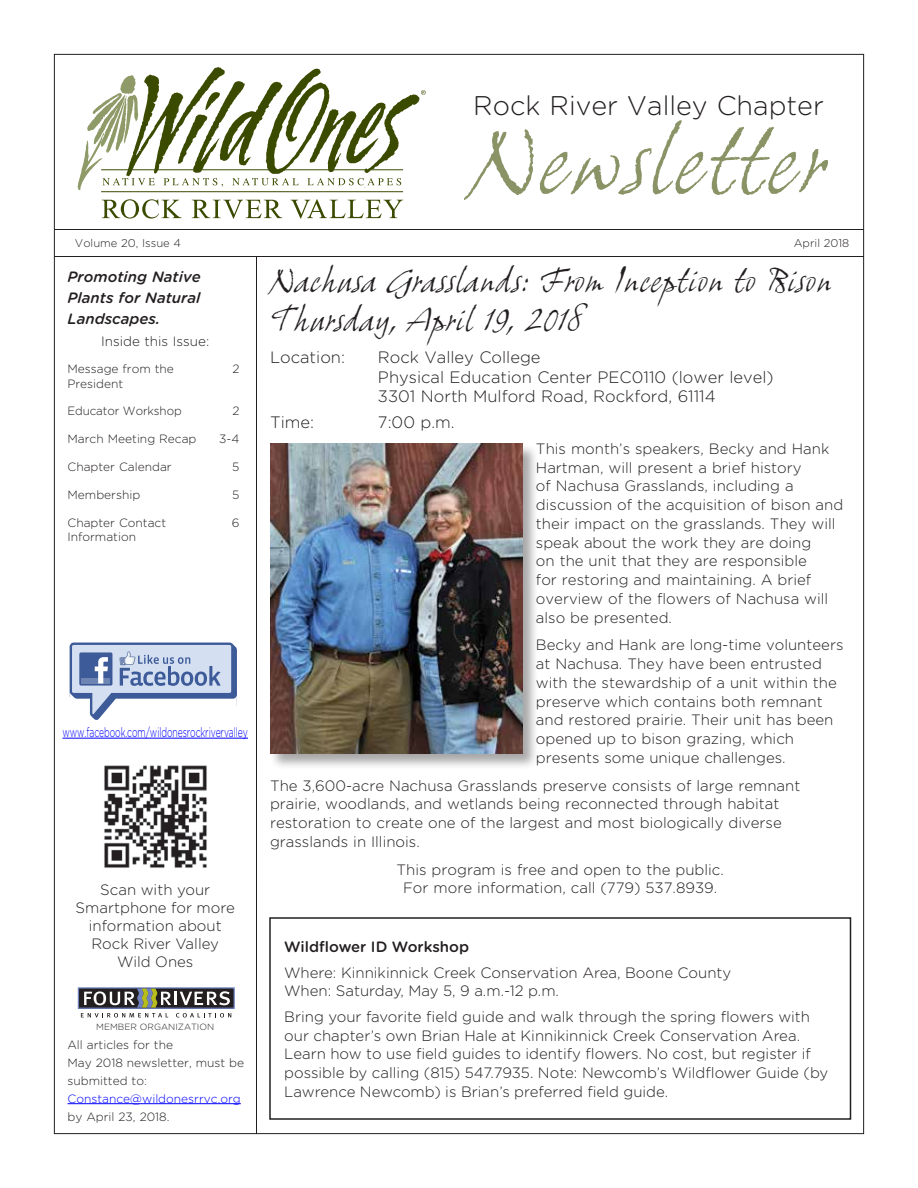
<style>
.page{position:relative;width:918px;height:1188px;background:#fff}
.page>*{position:absolute;margin:0;border:0;box-sizing:border-box;transform-origin:0 0}
.t1{font:italic 90px "Grimshaw Hand ITC";color:#899366}
.t2{font:italic 33px/39px "Grimshaw Hand ITC";color:#231f20}
.t3{font:300 27px "Gotham Rounded";color:#231f20}
.t4{font:300 16.5px/19.5px "Gotham Rounded";color:#231f20}
.t5{font:300 15px/18.8px "Gotham Rounded";color:#231f20}
.t6{font:italic 500 15px/21px "Gotham Rounded";color:#231f20;text-align:justify}
.t7{font:500 15px "Gotham Rounded";color:#231f20}
.t8{font:300 13.5px "Gotham Rounded";letter-spacing:-.01em;color:#0000fe;scale:.64 1}
.t9{font:300 13.5px "Gotham Rounded";color:#231f20}
.t10{font:300 12px/18px "Gotham Rounded";color:#231f20}
.t11{font:300 12px "Gotham Rounded";color:#0000fe}
.t12{font:300 11.25px "Gotham Rounded";color:#231f20}
.t13{font:300 9px "Gotham Rounded";color:#231f20}
</style>
<div class="page">
<hr style="left:101px;top:191px;width:302px;height:1px;background:#3a4b00">
<svg style="left:102px;top:199px;width:80px;height:20px"></svg>
<svg style="left:192px;top:200px;width:90px;height:19px"></svg>
<svg style="left:291px;top:199px;width:112px;height:20px"></svg>
<svg style="left:77px;top:67px;width:349px;height:123px"></svg>
<hr style="left:54px;top:229px;width:810px;height:1px;background:#231f20">
<hr style="left:54px;top:256px;width:810px;height:1px;background:#231f20">
<hr style="left:256px;top:256px;width:1px;height:878px;background:#231f20">
<hr style="left:68px;top:1103px;width:173px;height:1px;background:#0000fe">
<div style="left:78px;top:987px;width:157px;height:22px;border:1px solid #7082c0"></div>
<svg style="left:81px;top:989px;width:150px;height:29px"></svg>
<img style="left:104px;top:765px;width:103px;height:103px">
<svg style="left:70px;top:642px;width:167px;height:78px"></svg>
<hr style="left:62px;top:738px;width:186px;height:1px;background:#0000fe">
<div style="left:269px;top:443px;width:270px;height:327px;background:#231f20;opacity:.4"></div>
<img style="left:270px;top:444px;width:252px;height:310px">
<div style="left:269px;top:917px;width:582px;height:203px;border:2px solid #231f20"></div>
<h3 class="t3" style="left:473px;top:87px;width:352px">Rock River Valley Chapter</h3>
<h1 class="t1" style="left:471px;top:106px;width:357px">Newsletter</h1>
<p class="t12" style="left:75px;top:236px;width:108px">Volume 20, Issue 4</p>
<p class="t12" style="left:794px;top:236px;width:57px">April 2018</p>
<p class="t6" style="left:68px;top:266px;width:135px">Promoting Native Plants for Natural Landscapes.</p>
<p class="t9" style="left:101px;top:332px;width:110px">Inside this Issue:</p>
<p class="t10" style="left:68px;top:360px;width:108px">Message from the</p>
<p class="t10" style="left:232px;top:360px;width:9px">2</p>
<p class="t10" style="left:68px;top:374px;width:57px">President</p>
<p class="t10" style="left:68px;top:402px;width:116px">Educator Workshop</p>
<p class="t10" style="left:232px;top:402px;width:9px">2</p>
<p class="t10" style="left:67px;top:429px;width:131px">March Meeting Recap</p>
<p class="t10" style="left:219px;top:429px;width:22px">3-4</p>
<p class="t10" style="left:67px;top:457px;width:106px">Chapter Calendar</p>
<p class="t10" style="left:232px;top:457px;width:9px">5</p>
<p class="t10" style="left:67px;top:485px;width:74px">Membership</p>
<p class="t10" style="left:232px;top:485px;width:9px">5</p>
<p class="t10" style="left:67px;top:513px;width:100px">Chapter Contact</p>
<p class="t10" style="left:232px;top:513px;width:9px">6</p>
<p class="t10" style="left:67px;top:527px;width:70px">Information</p>
<h2 class="t2" style="left:270px;top:260px;width:564px">Nachusa Grasslands: From Inception to Bison<br>Thursday, April 19, 2018</h2>
<p class="t4" style="left:270px;top:347px;width:77px">Location:</p>
<p class="t4" style="left:378px;top:347px;width:397px">Rock Valley College<br>Physical Education Center PEC0110 (lower level)<br>3301 North Mulford Road, Rockford, 61114</p>
<p class="t4" style="left:270px;top:412px;width:46px">Time:</p>
<p class="t4" style="left:378px;top:412px;width:78px">7:00 p.m.</p>
<p class="t5" style="left:536px;top:439px;width:309px">This month’s speakers, Becky and Hank Hartman, will present a brief history<br>of Nachusa Grasslands, including a discussion of the acquisition of bison and their impact on the grasslands. They will speak about the work they are doing<br>on the unit that they are responsible<br>for restoring and maintaining. A brief overview of the flowers of Nachusa will also be presented.</p>
<p class="t5" style="left:536px;top:635px;width:309px">Becky and Hank are long-time volunteers at Nachusa. They have been entrusted with the stewardship of a unit within the preserve which contains both remnant and restored prairie. Their unit has been opened up to bison grazing, which presents some unique challenges.</p>
<p class="t5" style="left:270px;top:775px;width:532px">The 3,600-acre Nachusa Grasslands preserve consists of large remnant prairie, woodlands, and wetlands being reconnected through habitat restoration to create one of the largest and most biologically diverse grasslands in Illinois.</p>
<p class="t5" style="left:397px;top:859px;width:329px;text-align:center">This program is free and open to the public.<br>For more information, call (779) 537.8939.</p>
<p class="t8" style="left:62px;top:723px;width:291px">www.facebook.com/wildonesrockrivervalley</p>
<p class="t5" style="left:76px;top:880px;width:161px;line-height:18px;text-align:center">Scan with your<br>Smartphone for more information about<br>Rock River Valley<br>Wild Ones</p>
<p class="t7" style="left:284px;top:936px;width:186px">Wildflower ID Workshop</p>
<p class="t5" style="left:284px;top:962px;width:449px">Where: Kinnikinnick Creek Conservation Area, Boone County<br>When: Saturday, May 5, 9 a.m.-12 p.m.</p>
<p class="t5" style="left:284px;top:1007px;width:546px">Bring your favorite field guide and walk through the spring flowers with our chapter’s own Brian Hale at Kinnikinnick Creek Conservation Area.<br>Learn how to use field guides to identify flowers. No cost, but register if possible by calling (815) 547.7935. Note: Newcomb’s Wildflower Guide (by Lawrence Newcomb) is Brian’s preferred field guide.</p>
<p class="t13" style="left:96px;top:1021px;width:119px">MEMBER ORGANIZATION</p>
<p class="t10" style="left:68px;top:1035px;width:178px">All articles for the<br>May 2018 newsletter, must be submitted to:</p>
<p class="t11" style="left:68px;top:1090px;width:175px">Constance@wildonesrrvc.org</p>
<p class="t10" style="left:68px;top:1107px;width:104px">by April 23, 2018.</p>
</div>
